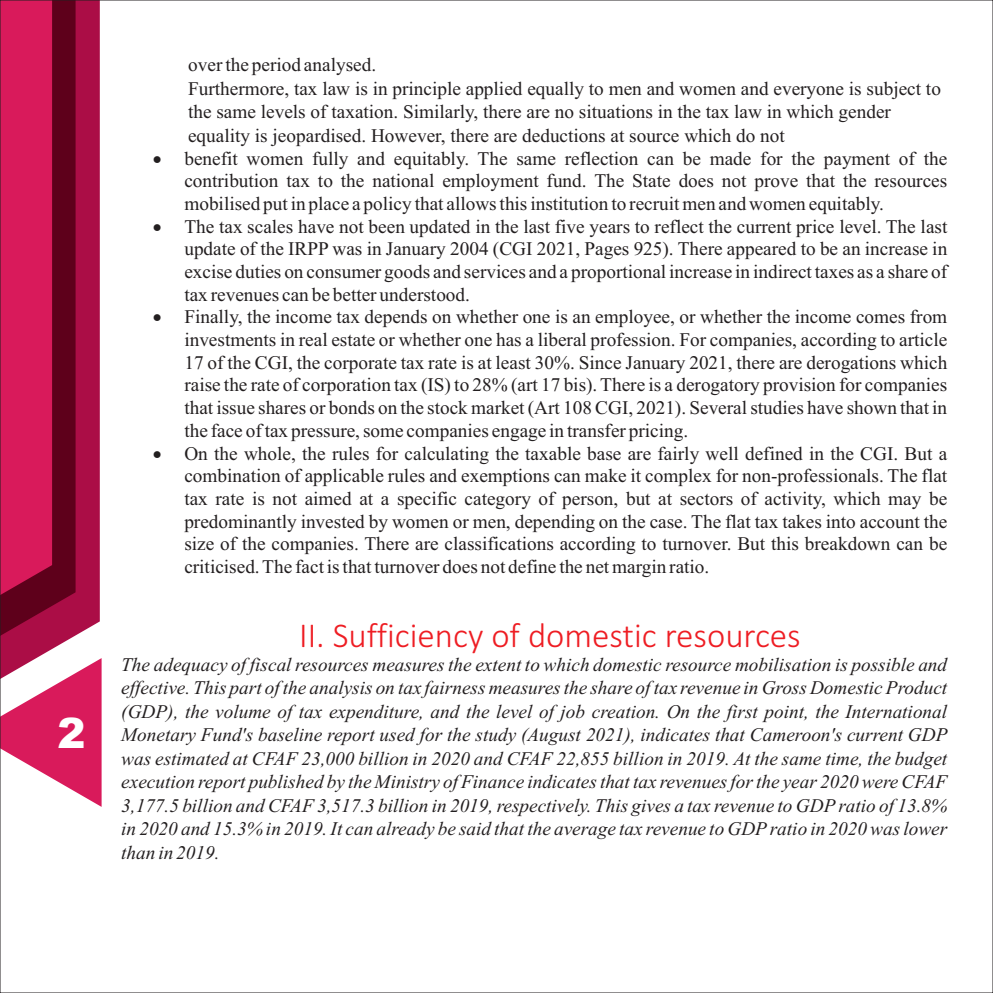
<style>
.page{position:relative;width:993px;height:993px;background:#fff}
.page>*{position:absolute;margin:0;border:0;box-sizing:border-box;transform-origin:0 0}
.t1{font:900 42px "Arial";color:#fff}
.t2{font:300 35px "Calibri";color:#ee1d23}
.t3{font:19.25px/22.6px "Times New Roman";color:#231f20}
.t4{font:italic 19.25px/23.4px "Times New Roman";color:#231f20;text-align:justify}
.t5{font:19.25px "Symbol";color:#231f20}
</style>
<div class="page">
<svg style="left:2px;top:2px;width:100px;height:804px;background:#bd2659"></svg>
<h1 class="t1" style="left:58px;top:717px;width:30px">2</h1>
<p class="t5" style="left:153px;top:151px;width:55px">•</p>
<p class="t5" style="left:153px;top:219px;width:55px">•</p>
<p class="t5" style="left:153px;top:310px;width:55px">•</p>
<p class="t5" style="left:153px;top:446px;width:55px">•</p>
<p class="t3" style="left:188px;top:55px;width:754px;line-height:23.4px">over the period analysed.<br>Furthermore, tax law is in principle applied equally to men and women and everyone is subject to the same levels of taxation. Similarly, there are no situations in the tax law in which gender</p>
<p class="t3" style="left:184px;top:126px;width:764px">equality is jeopardised. However, there are deductions at source which do not<br>benefit women fully and equitably. The same reflection can be made for the payment of the contribution tax to the national employment fund. The State does not prove that the resources</p>
<p class="t3" style="left:184px;top:194px;width:764px">mobilised put in place a policy that allows this institution to recruit men and women equitably.<br>The tax scales have not been updated in the last five years to reflect the current price level. The last update of the IRPP was in January 2004 (CGI 2021, Pages 925). There appeared to be an increase in excise duties on consumer goods and services and a proportional increase in indirect taxes as a share of</p>
<p class="t3" style="left:184px;top:285px;width:764px">tax revenues can be better understood.<br>Finally, the income tax depends on whether one is an employee, or whether the income comes from investments in real estate or whether one has a liberal profession. For companies, according to article 17 of the CGI, the corporate tax rate is at least 30%. Since January 2021, there are derogations which raise the rate of corporation tax (IS) to 28% (art 17 bis). There is a derogatory provision for companies that issue shares or bonds on the stock market (Art 108 CGI, 2021). Several studies have shown that in</p>
<p class="t3" style="left:184px;top:421px;width:764px">the face of tax pressure, some companies engage in transfer pricing.<br>On the whole, the rules for calculating the taxable base are fairly well defined in the CGI. But a combination of applicable rules and exemptions can make it complex for non-professionals. The flat tax rate is not aimed at a specific category of person, but at sectors of activity, which may be predominantly invested by women or men, depending on the case. The flat tax takes into account the size of the companies. There are classifications according to turnover. But this breakdown can be criticised. The fact is that turnover does not define the net margin ratio.</p>
<h2 class="t2" style="left:299px;top:620px;width:503px">II. Sufficiency of domestic resources</h2>
<p class="t4" style="left:121px;top:654px;width:827px">The adequacy of fiscal resources measures the extent to which domestic resource mobilisation is possible and effective. This part of the analysis on tax fairness measures the share of tax revenue in Gross Domestic Product (GDP), the volume of tax expenditure, and the level of job creation. On the first point, the International Monetary Fund's baseline report used for the study (August 2021), indicates that Cameroon's current GDP was estimated at CFAF 23,000 billion in 2020 and CFAF 22,855 billion in 2019. At the same time, the budget execution report published by the Ministry of Finance indicates that tax revenues for the year 2020 were CFAF 3,177.5 billion and CFAF 3,517.3 billion in 2019, respectively. This gives a tax revenue to GDPratio of 13.8% in 2020 and 15.3% in 2019. It can already be said that the average tax revenue to GDPratio in 2020 was lower than in 2019.</p>
</div>
